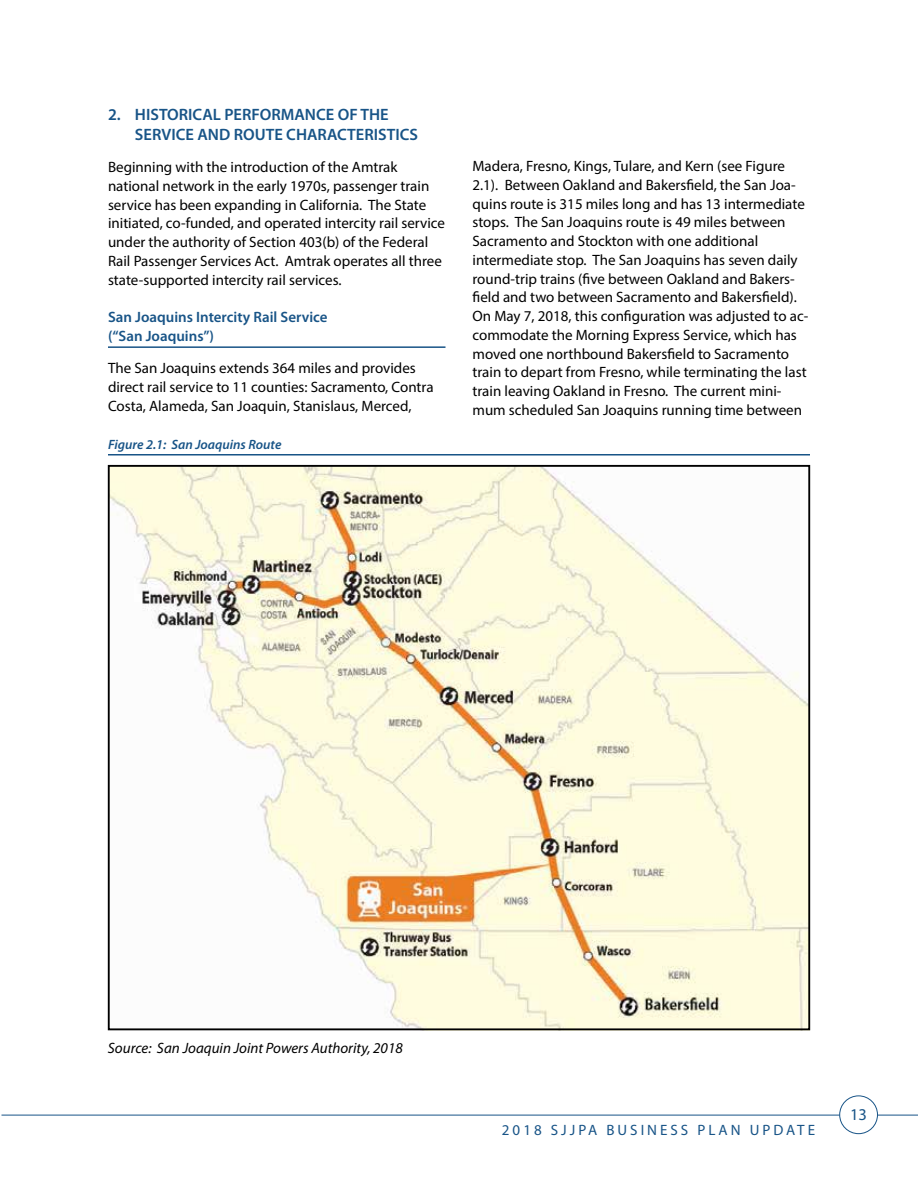
<style>
.page{position:relative;width:918px;height:1188px;background:#fff}
.page>*{position:absolute;margin:0;border:0;box-sizing:border-box;transform-origin:0 0}
.t1{font:600 16.5px/19.5px "Myriad Pro";color:#185487}
.t2{font:16.5px "Myriad Pro";color:#185487}
.t3{font:15px/18.8px "Myriad Pro";color:#000}
.t4{font:600 15px/18.8px "Myriad Pro";color:#185487}
.t5{font:italic 15px "Myriad Pro";color:#000}
.t6{font:15px "Myriad Pro";letter-spacing:.2em;color:#185487}
.t7{font:italic 600 13.5px "Myriad Pro";color:#185487}
</style>
<div class="page">
<hr style="left:1px;top:1115px;width:917px;height:1px;background:#185487">
<div style="left:840px;top:1096px;width:38px;height:38px;background:#fff;border-radius:50%"></div>
<div style="left:839px;top:1095px;width:39px;height:39px;border:1px solid #185487;border-radius:50%"></div>
<hr style="left:108px;top:346px;width:338px;height:2px;background:#185487">
<hr style="left:108px;top:454px;width:702px;height:2px;background:#185487">
<img style="left:111px;top:468px;width:696px;height:559px">
<p class="t1" style="left:135px;top:105px;width:285px;text-indent:-27px">2. HISTORICAL PERFORMANCE OF THE<br>SERVICE AND ROUTE CHARACTERISTICS</p>
<p class="t3" style="left:108px;top:157px;width:339px">Beginning with the introduction of the Amtrak national network in the early 1970s, passenger train service has been expanding in California. The State initiated, co-funded, and operated intercity rail service under the authority of Section 403(b) of the Federal Rail Passenger Services Act. Amtrak operates all three state-supported intercity rail services.</p>
<p class="t4" style="left:108px;top:307px;width:221px">San Joaquins Intercity Rail Service (“San Joaquins”)</p>
<p class="t3" style="left:108px;top:359px;width:327px">The San Joaquins extends 364 miles and provides direct rail service to 11 counties: Sacramento, Contra<br>Costa, Alameda, San Joaquin, Stanislaus, Merced,</p>
<p class="t7" style="left:108px;top:435px;width:175px">Figure 2.1: San Joaquins Route</p>
<p class="t3" style="left:472px;top:156px;width:338px">Madera, Fresno, Kings, Tulare, and Kern (see Figure 2.1). Between Oakland and Bakersfield, the San Joa&shy;quins route is 315 miles long and has 13 intermediate stops. The San Joaquins route is 49 miles between Sacramento and Stockton with one additional intermediate stop. The San Joaquins has seven daily round-trip trains (five between Oakland and Bakers&shy;field and two between Sacramento and Bakersfield).<br>On May 7, 2018, this configuration was adjusted to ac&shy;commodate the Morning Express Service, which has moved one northbound Bakersfield to Sacramento train to depart from Fresno, while terminating the last train leaving Oakland in Fresno. The current mini&shy;mum scheduled San Joaquins running time between</p>
<p class="t5" style="left:108px;top:1038px;width:296px">Source: San Joaquin Joint Powers Authority, 2018</p>
<p class="t6" style="left:502px;top:1121px;width:315px">2018 SJJPA BUSINESS PLAN UPDATE</p>
<p class="t2" style="left:850px;top:1104px;width:18px">13</p>
</div>
